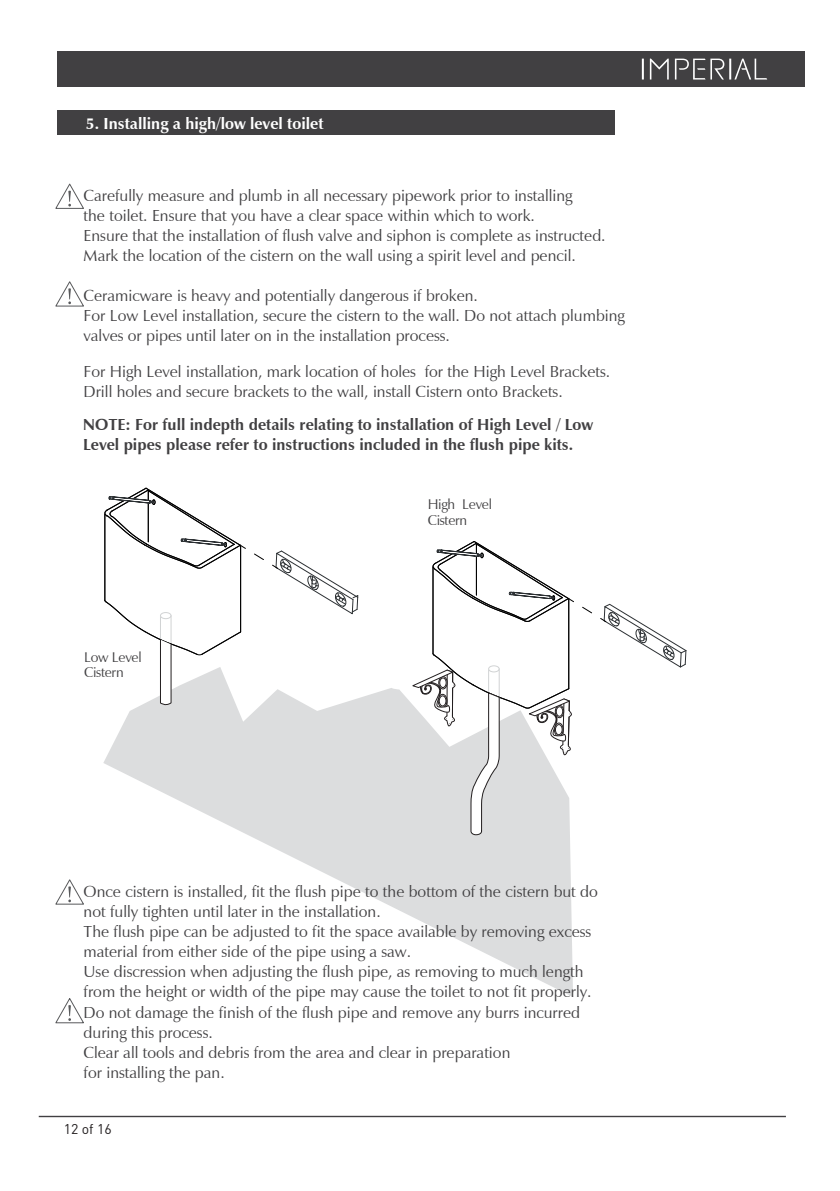
<style>
.page{position:relative;width:840px;height:1191px;background:#fff}
.page>*{position:absolute;margin:0;border:0;box-sizing:border-box;transform-origin:0 0}
.t1{font:16px/20px "Zapf Humanist 601 BT";color:#414042}
.t2{font:700 16px/20px "Zapf Humanist 601 BT";color:#414042}
.t3{font:700 16px "Zapf Humanist 601 BT";color:#fff}
.t4{font:14px/15.4px "Zapf Humanist 601 BT";letter-spacing:-.02em;color:#414042}
.t5{font:14px "DIN";color:#231f20}
</style>
<div class="page">
<div style="left:57px;top:111px;width:557px;height:24px;background:#414042"></div>
<div style="left:57px;top:52px;width:746px;height:35px;background:#414042"></div>
<svg style="left:103px;top:688px;width:469px;height:309px"></svg>
<hr style="left:39px;top:1115px;width:746px;height:2px;background:#414042">
<hr style="left:240px;top:545px;width:1px;height:87px;background:#010101">
<hr style="left:104px;top:514px;width:1px;height:86px;background:#010101">
<svg style="left:104px;top:487px;width:142px;height:81px"></svg>
<svg style="left:254px;top:550px;width:105px;height:65px"></svg>
<svg style="left:104px;top:600px;width:137px;height:107px"></svg>
<hr style="left:568px;top:598px;width:1px;height:91px;background:#010101">
<hr style="left:432px;top:567px;width:1px;height:86px;background:#010101">
<svg style="left:432px;top:541px;width:142px;height:81px"></svg>
<svg style="left:582px;top:603px;width:105px;height:65px"></svg>
<svg style="left:412px;top:653px;width:160px;height:239px"></svg>
<svg style="left:55px;top:183px;width:29px;height:26px"></svg>
<svg style="left:55px;top:281px;width:29px;height:26px"></svg>
<svg style="left:55px;top:998px;width:29px;height:25px"></svg>
<svg style="left:55px;top:879px;width:29px;height:26px"></svg>
<hr style="left:641px;top:59px;width:2px;height:21px;background:#fff">
<svg style="left:649px;top:59px;width:19px;height:21px"></svg>
<hr style="left:728px;top:59px;width:2px;height:21px;background:#fff">
<svg style="left:674px;top:59px;width:50px;height:21px"></svg>
<svg style="left:734px;top:59px;width:32px;height:21px"></svg>
<p class="t3" style="left:86px;top:114px;width:239px">5. Installing a high/low level toilet</p>
<p class="t1" style="left:84px;top:186px;width:523px">Carefully measure and plumb in all necessary pipework prior to installing<br>the toilet. Ensure that you have a clear space within which to work.<br>Ensure that the installation of flush valve and siphon is complete as instructed.<br>Mark the location of the cistern on the wall using a spirit level and pencil.</p>
<p class="t1" style="left:84px;top:286px;width:542px">Ceramicware is heavy and potentially dangerous if broken.<br>For Low Level installation, secure the cistern to the wall. Do not attach plumbing valves or pipes until later on in the installation process.</p>
<p class="t1" style="left:84px;top:362px;width:527px">For High Level installation, mark location of holes for the High Level Brackets.<br>Drill holes and secure brackets to the wall, install Cistern onto Brackets.</p>
<p class="t2" style="left:83px;top:415px;width:511px">NOTE: For full indepth details relating to installation of High Level / Low<br>Level pipes please refer to instructions included in the flush pipe kits.</p>
<p class="t4" style="left:84px;top:649px;width:59px">Low Level<br>Cistern</p>
<p class="t4" style="left:427px;top:497px;width:66px">High Level<br>Cistern</p>
<p class="t1" style="left:84px;top:882px;width:515px">Once cistern is installed, fit the flush pipe to the bottom of the cistern but do not fully tighten until later in the installation.<br>The flush pipe can be adjusted to fit the space available by removing excess material from either side of the pipe using a saw.<br>Use discression when adjusting the flush pipe, as removing to much length from the height or width of the pipe may cause the toilet to not fit properly.<br>Do not damage the finish of the flush pipe and remove any burrs incurred during this process.<br>Clear all tools and debris from the area and clear in preparation<br>for installing the pan.</p>
<p class="t5" style="left:64px;top:1120px;width:50px">12 of 16</p>
</div>
